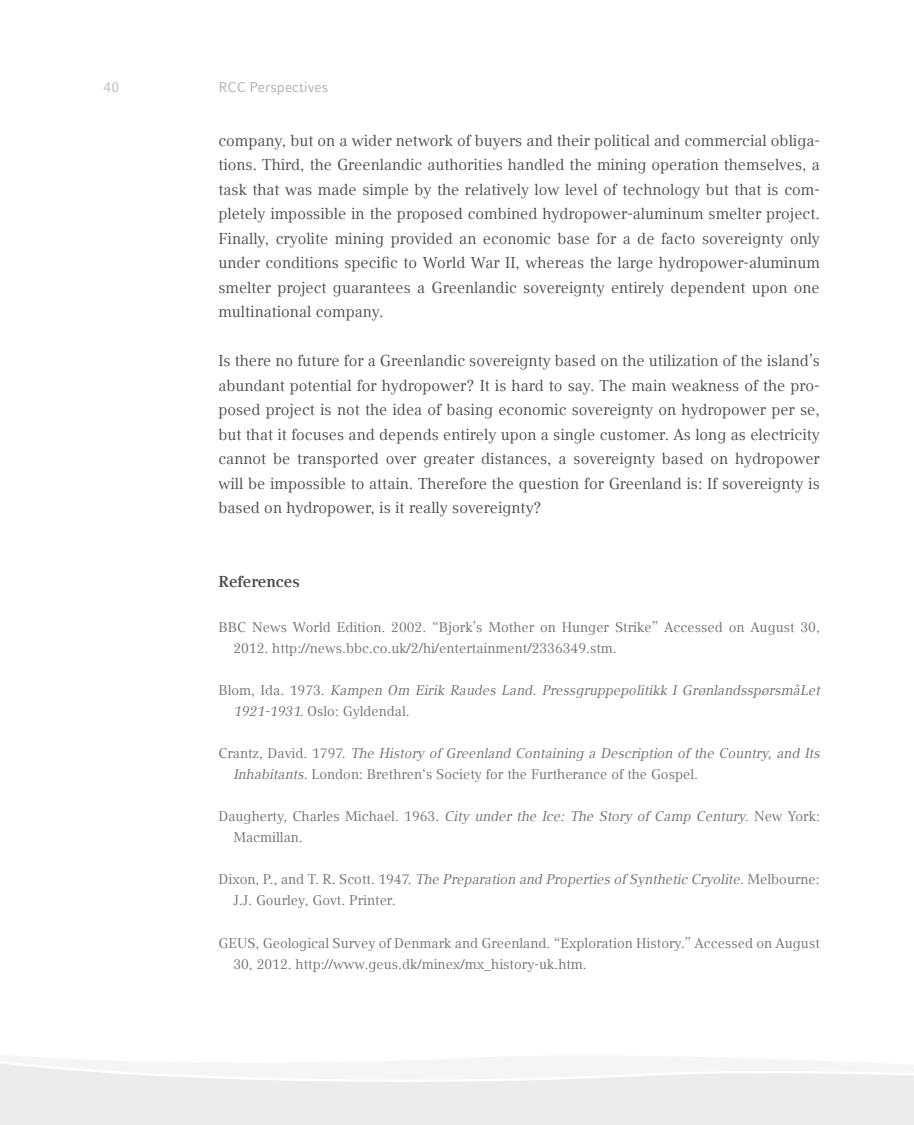
<style>
.page{position:relative;width:914px;height:1125px;background:#fff}
.page>*{position:absolute;margin:0;border:0;box-sizing:border-box;transform-origin:0 0}
.t1{font:15.75px/24.5px "LMU Compatil Text";color:#494948;text-align:justify}
.t2{font:700 15.75px "LMU Compatil Text";color:#494948}
.t3{font:14px/21px "LMU Compatil Text";color:#6f6f6e}
.t4{font:italic 14px/21px "LMU Compatil Text";color:#6f6f6e}
.t5{font:14px "LMU Compatil Fact";color:#adaeae}
.t6{font:14px "LMU Compatil Fact";color:#bbbcbd}
.s1{font-style:normal}
.s2{font-style:italic}
</style>
<div class="page">
<svg style="left:0;top:1063px;width:913px;height:62px;fill:#ebecec"></svg>
<p class="t6" style="left:103px;top:79px;width:17px">40</p>
<p class="t5" style="left:218px;top:79px;width:111px">RCC Perspectives</p>
<p class="t1" style="left:218px;top:128px;width:603px">company, but on a wider network of buyers and their political and commercial obliga&shy;tions. Third, the Greenlandic authorities handled the mining operation themselves, a task that was made simple by the relatively low level of technology but that is com&shy;pletely impossible in the proposed combined hydropower-aluminum smelter project.<br>Finally, cryolite mining provided an economic base for a de facto sovereignty only under conditions specific to World War II, whereas the large hydropower-aluminum smelter project guarantees a Greenlandic sovereignty entirely dependent upon one multinational company.</p>
<p class="t1" style="left:218px;top:348px;width:602px">Is there no future for a Greenlandic sovereignty based on the utilization of the island’s abundant potential for hydropower? It is hard to say. The main weakness of the pro&shy;posed project is not the idea of basing economic sovereignty on hydropower per se, but that it focuses and depends entirely upon a single customer. As long as electricity cannot be transported over greater distances, a sovereignty based on hydropower will be impossible to attain. Therefore the question for Greenland is: If sovereignty is based on hydropower, is it really sovereignty?</p>
<p class="t2" style="left:218px;top:572px;width:83px">References</p>
<p class="t3" style="left:233px;top:617px;width:588px;text-indent:-15px">BBC News World Edition. 2002. “Bjork’s Mother on Hunger Strike” Accessed on August 30,<br>2012. http://news.bbc.co.uk/2/hi/entertainment/2336349.stm.</p>
<p class="t4" style="left:233px;top:680px;width:588px;text-indent:-15px"><span class="s1">Blom, Ida. 1973.</span> Kampen Om Eirik Raudes Land. Pressgruppepolitikk I GrønlandsspørsmåLet<br>1921-1931. <span class="s1">Oslo: Gyldendal.</span></p>
<p class="t4" style="left:233px;top:743px;width:588px;text-indent:-15px"><span class="s1">Crantz, David. 1797.</span> The History of Greenland Containing a Description of the Country, and Its<br>Inhabitants. <span class="s1">London: Brethren‘s Society for the Furtherance of the Gospel.</span></p>
<p class="t3" style="left:233px;top:806px;width:588px;text-indent:-15px">Daugherty, Charles Michael. 1963. <span class="s2">City under the Ice: The Story of Camp Century.</span> New York:<br>Macmillan.</p>
<p class="t3" style="left:233px;top:869px;width:587px;text-indent:-15px">Dixon, P., and T. R. Scott. 1947. <span class="s2">The Preparation and Properties of Synthetic Cryolite.</span> Melbourne:<br>J.J. Gourley, Govt. Printer.</p>
<p class="t3" style="left:233px;top:932px;width:588px;text-indent:-15px">GEUS, Geological Survey of Denmark and Greenland. “Exploration History.” Accessed on August<br>30, 2012. http://www.geus.dk/minex/mx_history-uk.htm.</p>
</div>
